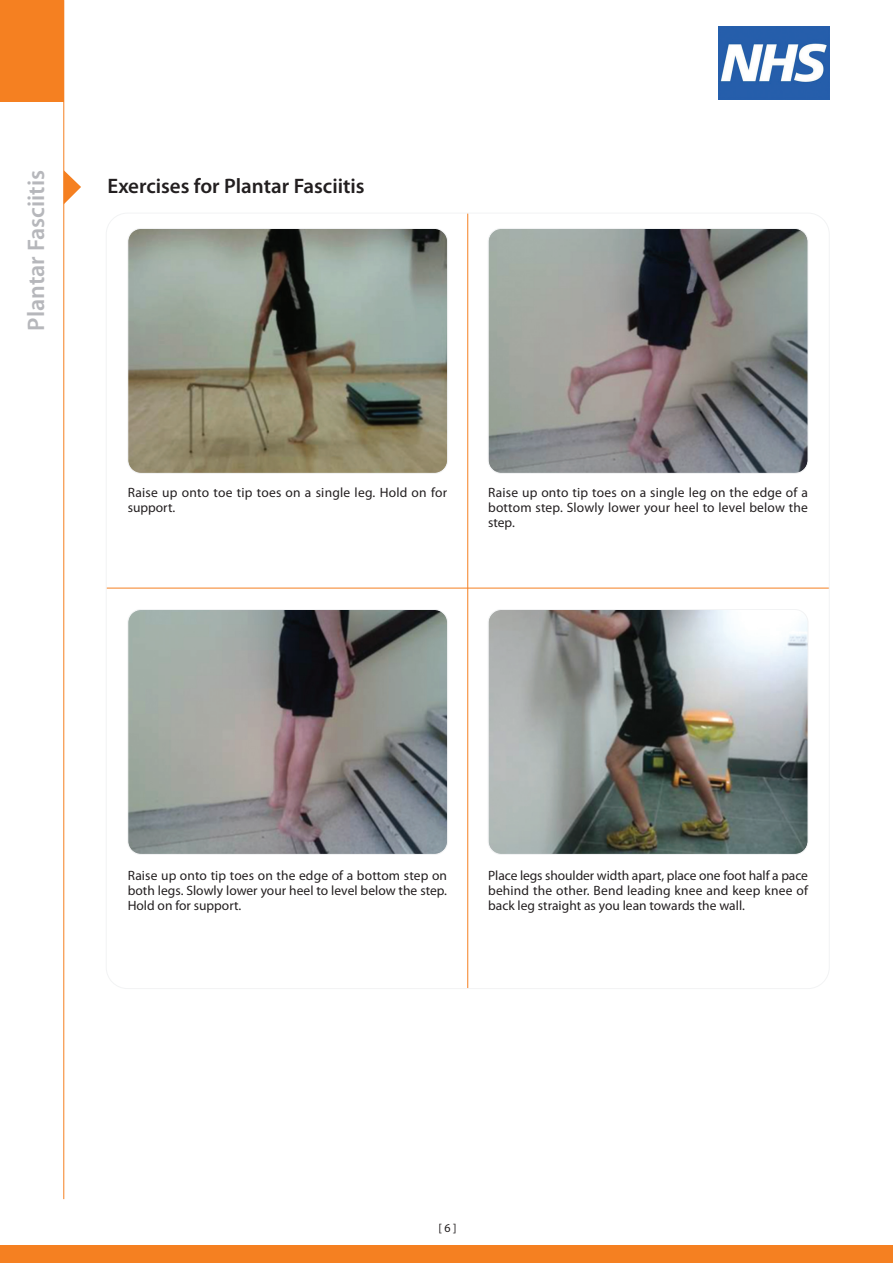
<style>
.page{position:relative;width:893px;height:1263px;background:#fff}
.page>*{position:absolute;margin:0;border:0;box-sizing:border-box;transform-origin:0 0}
.t1{font:600 24px "Myriad Pro";color:#b6b7bb}
.t2{font:600 21px "Myriad Pro";color:#231f20}
.t3{font:13.5px/15px "Myriad Pro";letter-spacing:.005em;color:#231f20;text-align:justify}
.t4{font:12px "Myriad Pro";color:#231f20}
</style>
<div class="page">
<div style="left:0;top:1246px;width:893px;height:17px;background:#f58021"></div>
<div style="left:0;top:0;width:64px;height:102px;background:#f58021"></div>
<img style="left:719px;top:26px;width:110px;height:74px">
<hr style="left:63px;top:0;width:1px;height:1199px;background:#f58021">
<svg style="left:64px;top:170px;width:17px;height:34px"></svg>
<hr style="left:106px;top:588px;width:723px;height:1px;background:#f58021">
<hr style="left:467px;top:213px;width:1px;height:776px;background:#f58021">
<img style="left:128px;top:228px;width:320px;height:245px;border-radius:13px">
<div style="left:127px;top:228px;width:321px;height:246px;border:1px solid #f2f3f4;border-radius:13px"></div>
<img style="left:488px;top:228px;width:320px;height:245px;border-radius:13px">
<div style="left:488px;top:228px;width:320px;height:246px;border:1px solid #f2f3f4;border-radius:13px"></div>
<img style="left:128px;top:610px;width:320px;height:244px;border-radius:13px">
<div style="left:127px;top:609px;width:321px;height:246px;border:1px solid #f2f3f4;border-radius:13px"></div>
<img style="left:488px;top:610px;width:320px;height:244px;border-radius:13px">
<div style="left:488px;top:609px;width:320px;height:246px;border:1px solid #f2f3f4;border-radius:13px"></div>
<h1 class="t1" style="left:27px;top:331px;width:162px;rotate:-90deg">Plantar Fasciitis</h1>
<h2 class="t2" style="left:108px;top:178px;width:259px">Exercises for Plantar Fasciitis</h2>
<p class="t3" style="left:128px;top:486px;width:321px">Raise up onto toe tip toes on a single leg. Hold on for support.</p>
<p class="t3" style="left:488px;top:486px;width:321px">Raise up onto tip toes on a single leg on the edge of a bottom step. Slowly lower your heel to level below the step.</p>
<p class="t3" style="left:128px;top:869px;width:321px">Raise up onto tip toes on the edge of a bottom step on both legs. Slowly lower your heel to level below the step.<br>Hold on for support.</p>
<p class="t3" style="left:488px;top:869px;width:321px">Place legs shoulder width apart, place one foot half a pace behind the other. Bend leading knee and keep knee of back leg straight as you lean towards the wall.</p>
<p class="t4" style="left:438px;top:1223px;width:20px">[ 6 ]</p>
</div>
